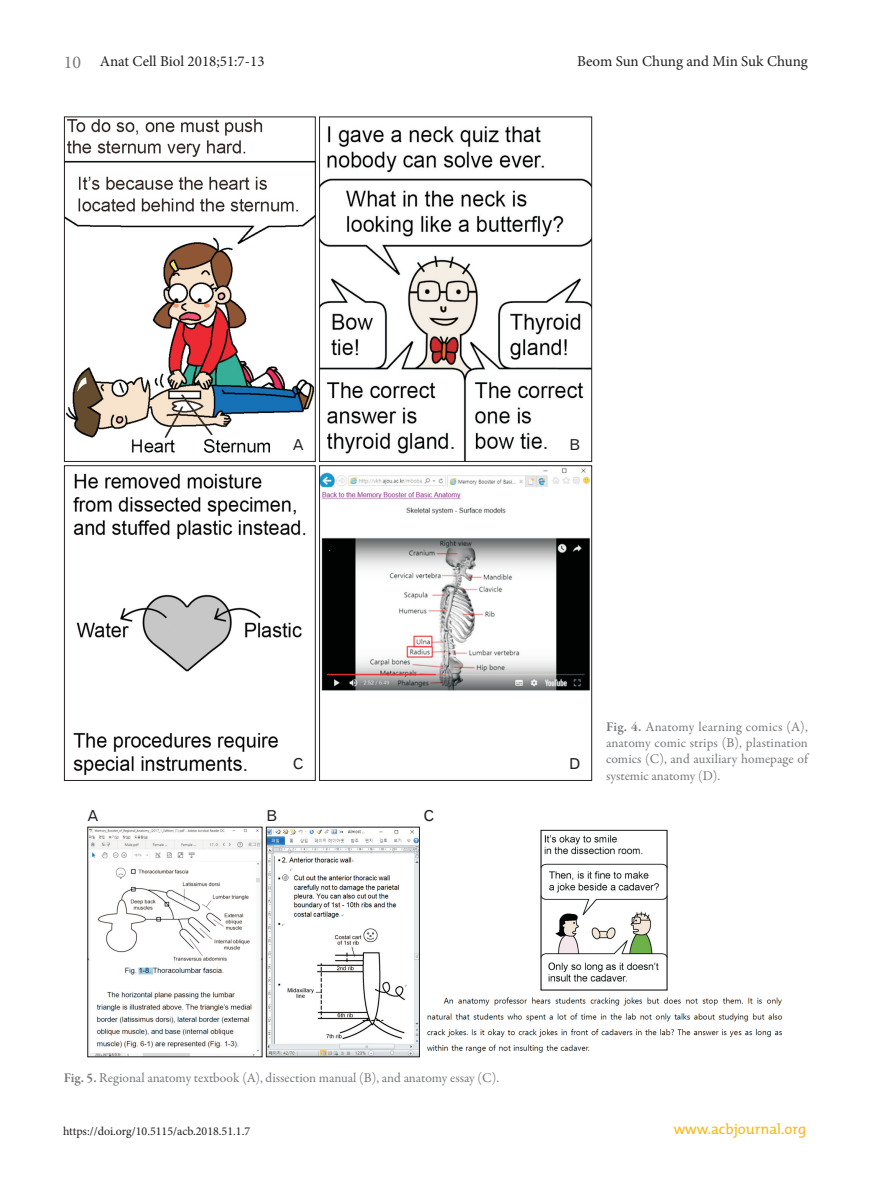
<style>
.page{position:relative;width:893px;height:1191px;background:#fff}
.page>*{position:absolute;margin:0;border:0;box-sizing:border-box;transform-origin:0 0}
.t1{font:15px "Minion Pro";color:#231f20}
.t2{font:15px "Gothic 720 BT Roman B";color:#231f20}
.t3{font:14.7px "The Mix";color:#fcb814}
.Fig_캡션{font:13.5px/16.2px "Garamond Premr Pro";color:#76787b;text-align:justify}
.t4{font:12px "Minion Pro";color:#231f20}
.s1{font-size:18px;color:#76787b}
.s2{font-weight:600}
</style>
<div class="page">
<svg style="left:64px;top:116px;width:528px;height:665px"></svg>
<svg style="left:87px;top:826px;width:333px;height:231px"></svg>
<img style="left:427px;top:829px;width:356px;height:224px">
<p class="t1" style="left:64px;top:51px;width:202px"><span class="s1">10</span> Anat Cell Biol 2018;51:7-13</p>
<p class="t1" style="left:577px;top:51px;width:232px">Beom Sun Chung and Min Suk Chung</p>
<p class="t2" style="left:293px;top:436px;width:12px">A</p>
<p class="t2" style="left:569px;top:436px;width:12px">B</p>
<p class="t2" style="left:293px;top:754px;width:12px">C</p>
<p class="t2" style="left:569px;top:754px;width:13px">D</p>
<p class="t2" style="left:88px;top:807px;width:12px">A</p>
<p class="t2" style="left:266px;top:807px;width:12px">B</p>
<p class="t2" style="left:424px;top:807px;width:12px">C</p>
<p class="Fig_캡션" style="left:606px;top:719px;width:203px"><span class="s2">Fig. 4.</span> Anatomy learning comics (A), anatomy comic strips (B), plastination comics (C), and auxiliary homepage of systemic anatomy (D).</p>
<p class="Fig_캡션" style="left:64px;top:1070px;width:437px"><span class="s2">Fig. 5.</span> Regional anatomy textbook (A), dissection manual (B), and anatomy essay (C).</p>
<p class="t4" style="left:63px;top:1123px;width:189px">https://doi.org/10.5115/acb.2018.51.1.7</p>
<p class="t3" style="left:674px;top:1117px;width:134px">www.acbjournal.org</p>
</div>
